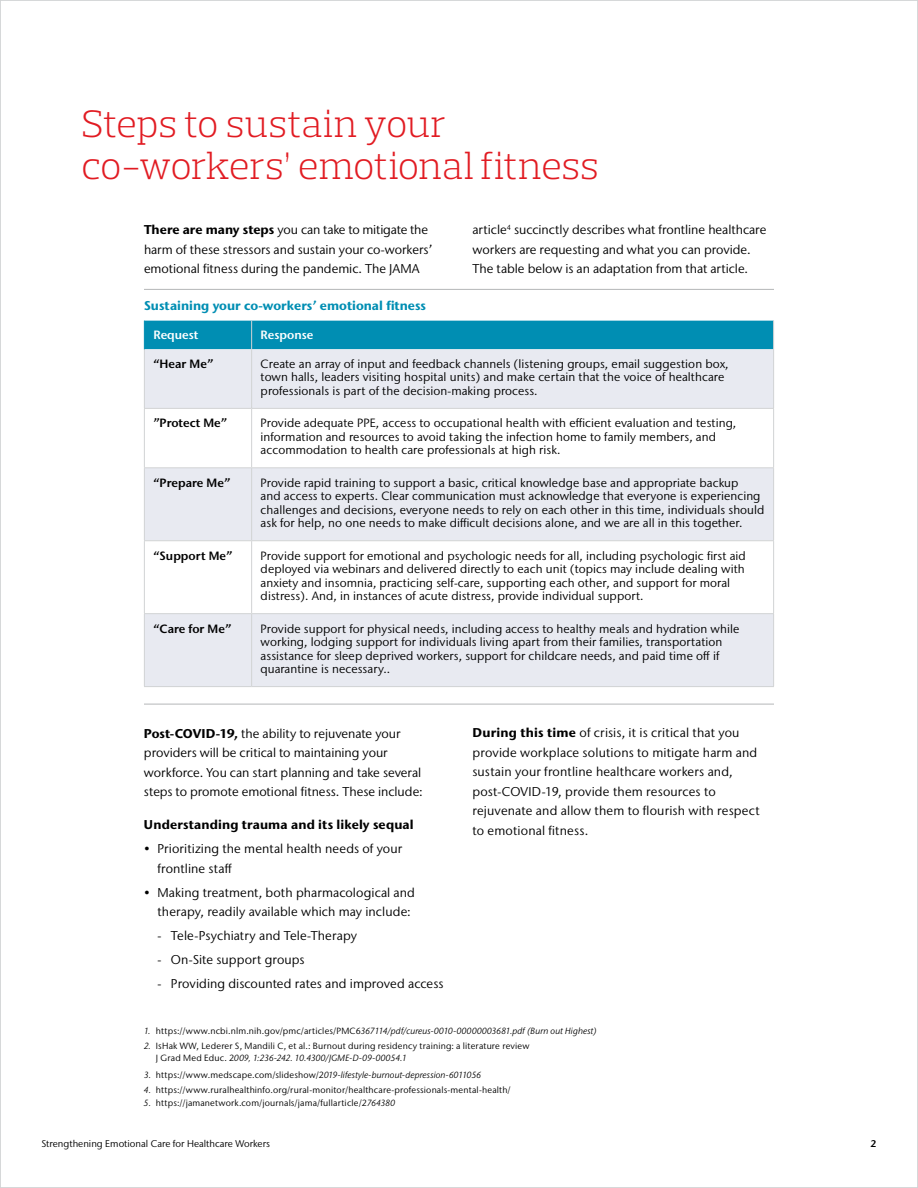
<style>
.page{position:relative;width:918px;height:1188px;background:#fff}
.page>*{position:absolute;margin:0;border:0;box-sizing:border-box;transform-origin:0 0}
.t1{font:300 39px/42px "Prelo Slab";letter-spacing:-.01em;color:#e11b22}
.t2{font:12.75px/19.5px "Stone Sans IIITC Pro";letter-spacing:.005em;color:#000}
.t3{font:700 12.75px "Stone Sans IIITC Pro";color:#008eb3}
.t4{font:700 12.75px "Stone Sans IIITC Pro";letter-spacing:.01em;color:#000}
.t5{font:12px/13.5px "Stone Sans IIITC Pro";letter-spacing:.005em;color:#000}
.t6{font:600 12px "Stone Sans IIITC Pro";color:#000}
.t7{font:600 12px "Stone Sans IIITC Pro";color:#fff}
.t8{font:9.75px "Stone Sans IIITC Pro";color:#000}
.t9{font:600 9.75px "Stone Sans IIITC Pro";color:#000}
.t10{font:9px/12px "Stone Sans IIITC Pro";letter-spacing:.02em;color:#000}
.t11{font:italic 9px "Stone Sans IIITC Pro";letter-spacing:.015em;color:#000}
.s1{font-weight:700}
.s2{font-style:normal}
.s3{font-style:italic}
</style>
<div class="page">
<div style="left:145px;top:349px;width:628px;height:337px;background:#e8eaf1"></div>
<svg style="left:145px;top:409px;width:628px;height:204px"></svg>
<hr style="left:144px;top:349px;width:1px;height:59px;background:#d1d3d4">
<hr style="left:251px;top:349px;width:1px;height:59px;background:#d1d3d4">
<hr style="left:773px;top:349px;width:1px;height:59px;background:#d1d3d4">
<hr style="left:144px;top:408px;width:108px;height:1px;background:#d1d3d4">
<hr style="left:144px;top:409px;width:1px;height:58px;background:#d1d3d4">
<hr style="left:252px;top:408px;width:522px;height:1px;background:#d1d3d4">
<hr style="left:251px;top:409px;width:1px;height:58px;background:#d1d3d4">
<hr style="left:773px;top:409px;width:1px;height:58px;background:#d1d3d4">
<hr style="left:144px;top:467px;width:108px;height:1px;background:#d1d3d4">
<hr style="left:144px;top:468px;width:1px;height:72px;background:#d1d3d4">
<hr style="left:252px;top:467px;width:522px;height:1px;background:#d1d3d4">
<hr style="left:251px;top:468px;width:1px;height:72px;background:#d1d3d4">
<hr style="left:773px;top:468px;width:1px;height:72px;background:#d1d3d4">
<hr style="left:144px;top:540px;width:108px;height:1px;background:#d1d3d4">
<hr style="left:144px;top:541px;width:1px;height:72px;background:#d1d3d4">
<hr style="left:252px;top:540px;width:522px;height:1px;background:#d1d3d4">
<hr style="left:251px;top:541px;width:1px;height:72px;background:#d1d3d4">
<hr style="left:773px;top:541px;width:1px;height:72px;background:#d1d3d4">
<hr style="left:144px;top:613px;width:108px;height:1px;background:#d1d3d4">
<hr style="left:144px;top:614px;width:1px;height:72px;background:#d1d3d4">
<hr style="left:252px;top:613px;width:522px;height:1px;background:#d1d3d4">
<hr style="left:251px;top:614px;width:1px;height:72px;background:#d1d3d4">
<hr style="left:773px;top:614px;width:1px;height:72px;background:#d1d3d4">
<hr style="left:144px;top:686px;width:108px;height:1px;background:#d1d3d4">
<hr style="left:252px;top:686px;width:522px;height:1px;background:#d1d3d4">
<div style="left:144px;top:321px;width:630px;height:28px;background:#008eb3"></div>
<hr style="left:144px;top:704px;width:630px;height:1px;background:#b4b6b8">
<hr style="left:144px;top:289px;width:630px;height:1px;background:#b4b6b8">
<h1 class="t1" style="left:81px;top:103px;width:520px">Steps to sustain your co-workers’ emotional fitness</h1>
<p class="t2" style="left:144px;top:220px;width:290px"><span class="s1">There are many steps</span> you can take to mitigate the harm of these stressors and sustain your co-workers’ emotional fitness during the pandemic. The JAMA</p>
<p class="t2" style="left:472px;top:220px;width:295px">article<sup>4</sup> succinctly describes what frontline healthcare workers are requesting and what you can provide.<br>The table below is an adaptation from that article.</p>
<p class="t3" style="left:144px;top:297px;width:284px">Sustaining your co-workers’ emotional fitness</p>
<p class="t7" style="left:153px;top:327px;width:47px">Request</p>
<p class="t7" style="left:261px;top:327px;width:54px">Response</p>
<p class="t6" style="left:153px;top:356px;width:61px">“Hear Me”</p>
<p class="t5" style="left:261px;top:357px;width:470px">Create an array of input and feedback channels (listening groups, email suggestion box, town halls, leaders visiting hospital units) and make certain that the voice of healthcare professionals is part of the decision-making process.</p>
<p class="t6" style="left:153px;top:415px;width:75px">”Protect Me”</p>
<p class="t5" style="left:261px;top:416px;width:477px">Provide adequate PPE, access to occupational health with efficient evaluation and testing, information and resources to avoid taking the infection home to family members, and accommodation to health care professionals at high risk.</p>
<p class="t6" style="left:153px;top:475px;width:78px">“Prepare Me”</p>
<p class="t5" style="left:261px;top:476px;width:505px">Provide rapid training to support a basic, critical knowledge base and appropriate backup<br>and access to experts. Clear communication must acknowledge that everyone is experiencing challenges and decisions, everyone needs to rely on each other in this time, individuals should ask for help, no one needs to make difficult decisions alone, and we are all in this together.</p>
<p class="t6" style="left:153px;top:548px;width:81px">“Support Me”</p>
<p class="t5" style="left:261px;top:549px;width:487px">Provide support for emotional and psychologic needs for all, including psychologic first aid deployed via webinars and delivered directly to each unit (topics may include dealing with anxiety and insomnia, practicing self-care, supporting each other, and support for moral distress). And, in instances of acute distress, provide individual support.</p>
<p class="t6" style="left:153px;top:621px;width:79px">“Care for Me”</p>
<p class="t5" style="left:261px;top:622px;width:480px">Provide support for physical needs, including access to healthy meals and hydration while working, lodging support for individuals living apart from their families, transportation assistance for sleep deprived workers, support for childcare needs, and paid time off if quarantine is necessary..</p>
<p class="t2" style="left:144px;top:723px;width:280px"><span class="s1">Post-COVID-19,</span> the ability to rejuvenate your providers will be critical to maintaining your workforce. You can start planning and take several steps to promote emotional fitness. These include:</p>
<p class="t4" style="left:144px;top:816px;width:271px">Understanding trauma and its likely sequal</p>
<p class="t2" style="left:157px;top:839px;width:246px;text-indent:-14px">• Prioritizing the mental health needs of your frontline staff</p>
<p class="t2" style="left:157px;top:882px;width:259px;text-indent:-14px">• Making treatment, both pharmacological and therapy, readily available which may include:</p>
<p class="t2" style="left:157px;top:926px;width:201px">- Tele-Psychiatry and Tele-Therapy</p>
<p class="t2" style="left:157px;top:950px;width:149px">- On-Site support groups</p>
<p class="t2" style="left:157px;top:974px;width:288px">- Providing discounted rates and improved access</p>
<p class="t2" style="left:472px;top:723px;width:289px"><span class="s1">During this time</span> of crisis, it is critical that you provide workplace solutions to mitigate harm and sustain your frontline healthcare workers and, post-COVID-19, provide them resources to rejuvenate and allow them to flourish with respect to emotional fitness.</p>
<p class="t11" style="left:144px;top:1026px;width:454px">1. <span class="s2">https://www.ncbi.nlm.nih.gov/pmc/articles/PMC6</span>367114/pdf/cureus-0010-00000003681.pdf (Burn out Highest)</p>
<p class="t10" style="left:156px;top:1040px;width:375px;text-indent:-12px"><span class="s3">2.</span> IsHak WW, Lederer S, Mandili C, et al.: Burnout during residency training: a literature review<br>J Grad Med Educ. 2<span class="s3">009, 1:236-242. 10.4300/JGME-D-09-00054.1</span></p>
<p class="t11" style="left:144px;top:1069px;width:339px">3. <span class="s2">https://www.medscape.com/slideshow/2</span>019-lifestyle-burnout-depression-6011056</p>
<p class="t10" style="left:144px;top:1084px;width:368px"><span class="s3">4.</span> https://www.ruralhealthinfo.org/rural-monitor/healthcare-professionals-mental-health/</p>
<p class="t10" style="left:144px;top:1097px;width:253px"><span class="s3">5.</span> https://jamanetwork.com/journals/jama/fullarticle/2<span class="s3">764380</span></p>
<p class="t8" style="left:41px;top:1138px;width:230px">Strengthening Emotional Care for Healthcare Workers</p>
<p class="t9" style="left:871px;top:1138px;width:7px">2</p>
</div>
